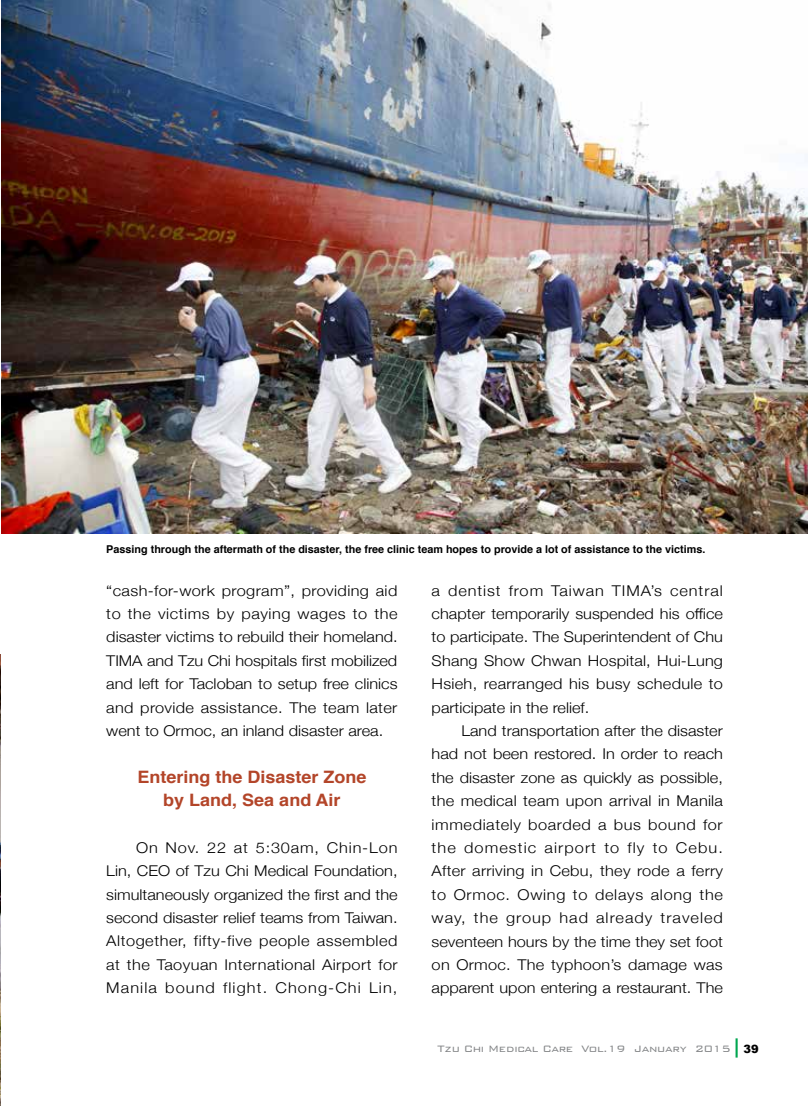
<style>
.page{position:relative;width:808px;height:1106px;background:#fff}
.page>*{position:absolute;margin:0;border:0;box-sizing:border-box;transform-origin:0 0}
.t1{font:700 17.1px/23.4px "Helvetica";color:#b34529;text-align:center;scale:1.05 1}
.t2{font:300 14.85px/23.4px "Helvetica Neue";letter-spacing:.015em;color:#000;text-align:justify;scale:1.1 1}
.t3{font:300 12.3px "Bank Gothic BT";letter-spacing:-.03em;color:#828486}
.t4{font:700 10.8px "Helvetica";color:#000}
</style>
<div class="page">
<img style="left:0;top:654px;width:1px;height:452px">
<img style="left:1px;top:0;width:807px;height:534px">
<hr style="left:735px;top:1038px;width:3px;height:19px;background:#00a650">
<p class="t4" style="left:106px;top:540px;width:600px">Passing through the aftermath of the disaster, the free clinic team hopes to provide a lot of assistance to the victims.</p>
<p class="t2" style="left:106px;top:577px;width:266px">“cash-for-work program”, providing aid to the victims by paying wages to the disaster victims to rebuild their homeland.<br>TIMA and Tzu Chi hospitals first mobilized and left for Tacloban to setup free clinics and provide assistance. The team later went to Ormoc, an inland disaster area.</p>
<p class="t1" style="left:137px;top:765px;width:220px">Entering the Disaster Zone by Land, Sea and Air</p>
<p class="t2" style="left:106px;top:835px;width:266px;text-indent:30px">On Nov. 22 at 5:30am, Chin-Lon Lin, CEO of Tzu Chi Medical Foundation, simultaneously organized the first and the second disaster relief teams from Taiwan.<br>Altogether, fifty-five people assembled at the Taoyuan International Airport for Manila bound flight. Chong-Chi Lin,</p>
<p class="t2" style="left:432px;top:577px;width:266px">a dentist from Taiwan TIMA’s central chapter temporarily suspended his office to participate. The Superintendent of Chu Shang Show Chwan Hospital, Hui-Lung Hsieh, rearranged his busy schedule to participate in the relief.</p>
<p class="t2" style="left:432px;top:718px;width:266px;text-indent:30px">Land transportation after the disaster had not been restored. In order to reach the disaster zone as quickly as possible, the medical team upon arrival in Manila immediately boarded a bus bound for the domestic airport to fly to Cebu.<br>After arriving in Cebu, they rode a ferry to Ormoc. Owing to delays along the way, the group had already traveled seventeen hours by the time they set foot on Ormoc. The typhoon’s damage was apparent upon entering a restaurant. The</p>
<p class="t3" style="left:438px;top:1041px;width:323px">Tzu Chi Medical Care Vol.19 January 2015 <sub>39</sub></p>
</div>
